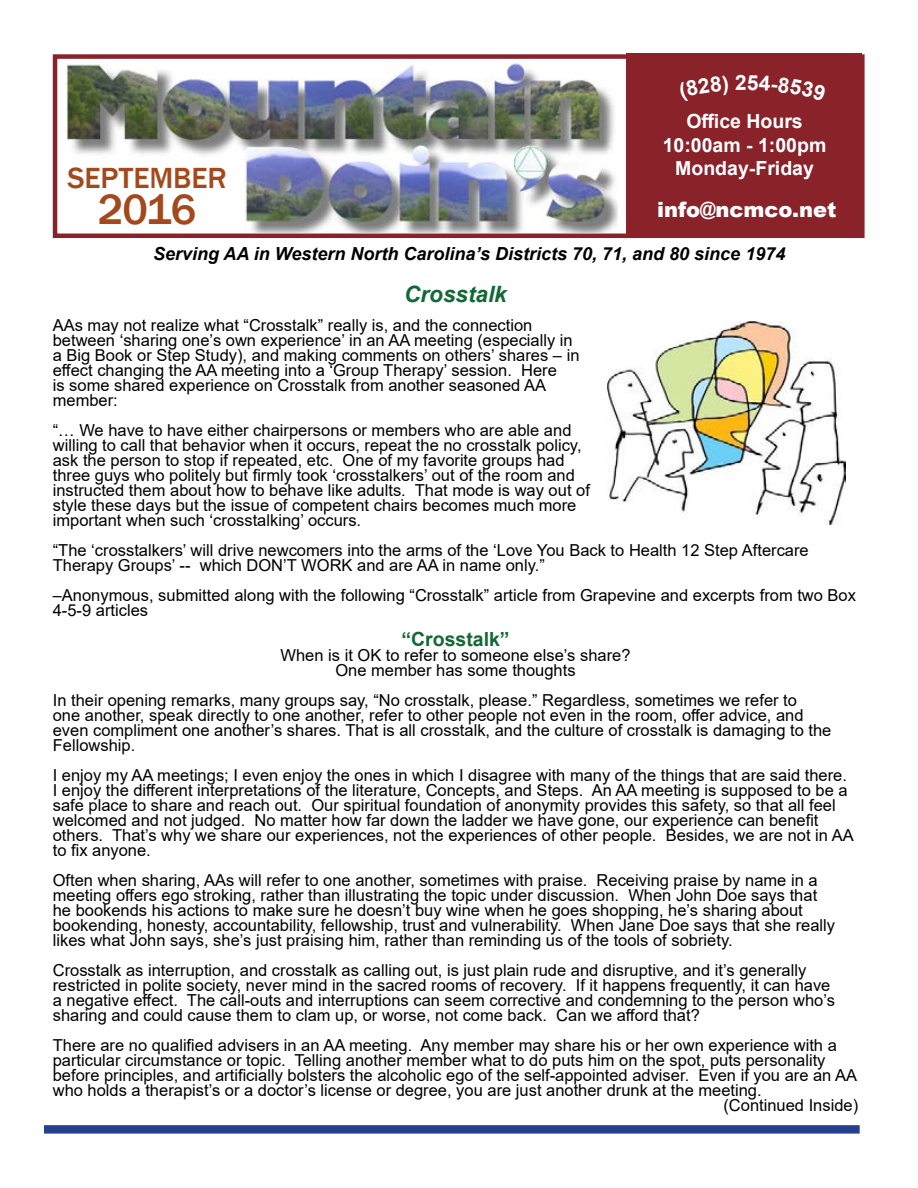
<style>
.page{position:relative;width:918px;height:1188px;background:#fff}
.page>*{position:absolute;margin:0;border:0;box-sizing:border-box;transform-origin:0 0}
.t1{font:500 43.5px "Franklin Gothic";color:#a3491d}
.t2{font:500 30px "Franklin Gothic";letter-spacing:-.005em;color:#a3491d}
.t3{font:italic 700 22.5px "Arial";color:#136935}
.t4{font:900 21px "Arial";color:#fff}
.t5{font:700 19.5px/23.4px "Arial";color:#fff;text-align:center}
.t6{font:700 19.5px "Arial";color:#136935}
.t7{font:italic 700 18px "Arial";color:#000}
.t8{font:16.5px/15px "Arial";color:#000}
</style>
<div class="page">
<div style="left:53px;top:54px;width:812px;height:184px;border:4px solid #8a222a"></div>
<div style="left:627px;top:54px;width:235px;height:184px;background:#8a222a"></div>
<img style="left:66px;top:63px;width:551px;height:170px">
<div style="left:44px;top:1125px;width:816px;height:9px;background:#25408f;border:2px solid #25408f"></div>
<img style="left:607px;top:322px;width:238px;height:202px">
<h2 class="t2" style="left:67px;top:159px;width:161px">SEPTEMBER</h2>
<h1 class="t1" style="left:98px;top:182px;width:100px">2016</h1>
<p class="t5" style="left:663px;top:110px;width:165px">Office Hours<br>10:00am - 1:00pm<br>Monday-Friday</p>
<p class="t4" style="left:657px;top:194px;width:181px">info@ncmco.net</p>
<p class="t7" style="left:153px;top:242px;width:634px">Serving AA in Western North Carolina’s Districts 70, 71, and 80 since 1974</p>
<h3 class="t3" style="left:404px;top:279px;width:104px">Crosstalk</h3>
<p class="t8" style="left:53px;top:318px;width:528px">AAs may not realize what “Crosstalk” really is, and the connection between ‘sharing one’s own experience’ in an AA meeting (especially in a Big Book or Step Study), and making comments on others’ shares – in effect changing the AA meeting into a ‘Group Therapy’ session. Here<br>is some shared experience on Crosstalk from another seasoned AA member:</p>
<p class="t8" style="left:53px;top:423px;width:539px">“… We have to have either chairpersons or members who are able and willing to call that behavior when it occurs, repeat the no crosstalk policy, ask the person to stop if repeated, etc. One of my favorite groups had three guys who politely but firmly took ‘crosstalkers’ out of the room and instructed them about how to behave like adults. That mode is way out of style these days but the issue of competent chairs becomes much more important when such ‘crosstalking’ occurs.</p>
<p class="t8" style="left:53px;top:543px;width:757px">“The ‘crosstalkers’ will drive newcomers into the arms of the ‘Love You Back to Health 12 Step Aftercare<br>Therapy Groups’ -- which DON’T WORK and are AA in name only.”</p>
<p class="t8" style="left:53px;top:588px;width:805px">–Anonymous, submitted along with the following “Crosstalk” article from Grapevine and excerpts from two Box<br>4-5-9 articles</p>
<p class="t6" style="left:401px;top:625px;width:110px">“Crosstalk”</p>
<p class="t8" style="left:281px;top:647px;width:352px;text-align:center">When is it OK to refer to someone else’s share?<br>One member has some thoughts</p>
<p class="t8" style="left:53px;top:692px;width:780px">In their opening remarks, many groups say, “No crosstalk, please.” Regardless, sometimes we refer to<br>one another, speak directly to one another, refer to other people not even in the room, offer advice, and even compliment one another’s shares. That is all crosstalk, and the culture of crosstalk is damaging to the Fellowship.</p>
<p class="t8" style="left:53px;top:767px;width:803px">I enjoy my AA meetings; I even enjoy the ones in which I disagree with many of the things that are said there.<br>I enjoy the different interpretations of the literature, Concepts, and Steps. An AA meeting is supposed to be a safe place to share and reach out. Our spiritual foundation of anonymity provides this safety, so that all feel welcomed and not judged. No matter how far down the ladder we have gone, our experience can benefit others. That’s why we share our experiences, not the experiences of other people. Besides, we are not in AA to fix anyone.</p>
<p class="t8" style="left:53px;top:872px;width:784px">Often when sharing, AAs will refer to one another, sometimes with praise. Receiving praise by name in a meeting offers ego stroking, rather than illustrating the topic under discussion. When John Doe says that he bookends his actions to make sure he doesn’t buy wine when he goes shopping, he’s sharing about bookending, honesty, accountability, fellowship, trust and vulnerability. When Jane Doe says that she really likes what John says, she’s just praising him, rather than reminding us of the tools of sobriety.</p>
<p class="t8" style="left:53px;top:962px;width:784px">Crosstalk as interruption, and crosstalk as calling out, is just plain rude and disruptive, and it’s generally restricted in polite society, never mind in the sacred rooms of recovery. If it happens frequently, it can have a negative effect. The call-outs and interruptions can seem corrective and condemning to the person who’s sharing and could cause them to clam up, or worse, not come back. Can we afford that?</p>
<p class="t8" style="left:53px;top:1037px;width:786px">There are no qualified advisers in an AA meeting. Any member may share his or her own experience with a</p>
<p class="t8" style="left:53px;top:1052px;width:774px">particular circumstance or topic. Telling another member what to do puts him on the spot, puts personality</p>
<p class="t8" style="left:53px;top:1067px;width:806px">before principles, and artificially bolsters the alcoholic ego of the self-appointed adviser. Even if you are an AA</p>
<p class="t8" style="left:53px;top:1082px;width:710px">who holds a therapist’s or a doctor’s license or degree, you are just another drunk at the meeting.</p>
<p class="t8" style="left:723px;top:1097px;width:136px">(Continued Inside)</p>
</div>
